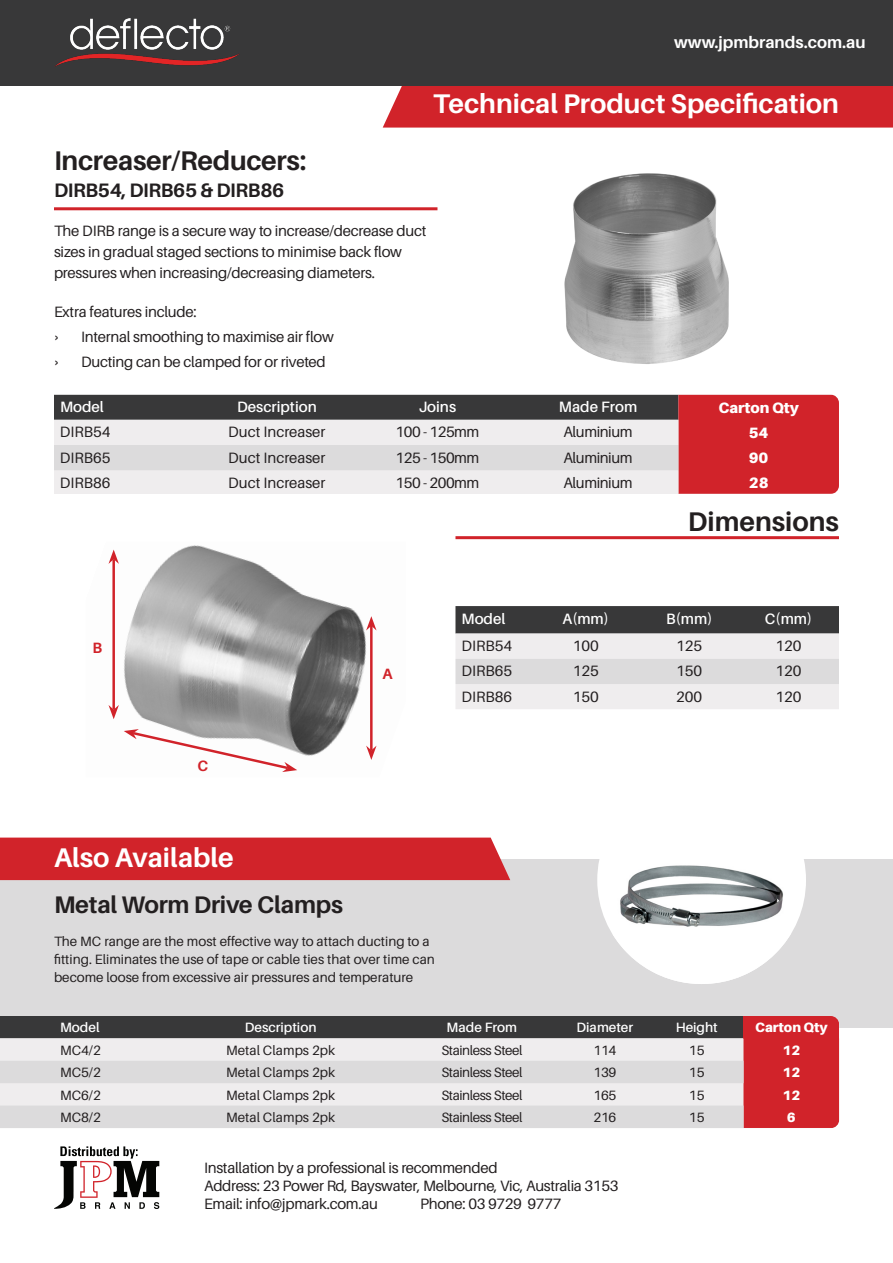
<style>
.page{position:relative;width:893px;height:1263px;background:#fff}
.page>*{position:absolute;margin:0;border:0;box-sizing:border-box;transform-origin:0 0}
.t1{font:700 27px "Aileron";color:#fff}
.t2{font:700 27px "Aileron";letter-spacing:-.01em;color:#231f20}
.t3{font:700 24px "Aileron";letter-spacing:-.01em;color:#231f20}
.t4{font:700 19.5px "Aileron";letter-spacing:-.02em;color:#231f20}
.t5{font:700 16.5px "Aileron";color:#fff}
.Bullet_Listing_norma{font:15px/18px "Aileron";letter-spacing:-.015em;color:#231f20}
.t6{font:600 15px "Aileron";color:#fff}
.t7{font:900 15px "Aileron";color:#fff}
.t8{font:700 15px "Aileron";color:#d1232a}
.t9{font:15px "Helvetica";color:#231f20}
.Bullet_Listing_norma-2{font:13.5px/18px "Aileron";color:#231f20}
.Bullet_Listing_norma-3{font:13.5px "Aileron";letter-spacing:-.03em;color:#231f20}
.t10{font:600 13.5px "Aileron";color:#fff}
.t11{font:900 13.5px "Aileron";color:#fff}
</style>
<div class="page">
<svg style="left:54px;top:1146px;width:105px;height:63px"></svg>
<div style="left:383px;top:85px;width:510px;height:43px;background:#d1232a"></div>
<div style="left:0;top:0;width:893px;height:85px;background:#383839"></div>
<img style="left:55px;top:19px;width:185px;height:47px">
<img style="left:564px;top:173px;width:165px;height:191px">
<hr style="left:54px;top:207px;width:383px;height:3px;background:#d1232a">
<hr style="left:455px;top:536px;width:384px;height:3px;background:#d1232a">
<svg style="left:455px;top:606px;width:384px;height:103px;background:#bab9ba"></svg>
<img style="left:113px;top:545px;width:264px;height:211px">
<hr style="left:112px;top:559px;width:3px;height:151px;background:#d1232a">
<svg style="left:108px;top:550px;width:11px;height:14px"></svg>
<svg style="left:108px;top:705px;width:11px;height:14px"></svg>
<hr style="left:370px;top:626px;width:3px;height:124px;background:#d1232a">
<svg style="left:366px;top:616px;width:11px;height:14px"></svg>
<svg style="left:366px;top:746px;width:11px;height:14px"></svg>
<svg style="left:124px;top:729px;width:173px;height:43px"></svg>
<div style="left:0;top:859px;width:893px;height:168px;background:#dcdbdc"></div>
<div style="left:0;top:837px;width:510px;height:43px;background:#d1232a"></div>
<div style="left:597px;top:776px;width:209px;height:208px;background:#fff;border-radius:50%"></div>
<img style="left:614px;top:865px;width:176px;height:119px">
<svg style="left:0;top:1016px;width:839px;height:112px;background:#a3787b"></svg>
<svg style="left:0;top:1061px;width:743px;height:67px;background:#e2e0e1"></svg>
<svg style="left:54px;top:395px;width:785px;height:99px;background:#c09c9e"></svg>
<p class="t5" style="left:674px;top:33px;width:193px">www.jpmbrands.com.au</p>
<h1 class="t1" style="left:433px;top:89px;width:407px">Technical Product Specification</h1>
<p class="t2" style="left:54px;top:145px;width:254px">Increaser/Reducers:</p>
<p class="t4" style="left:54px;top:179px;width:232px">DIRB54, DIRB65 &amp; DIRB86</p>
<p class="Bullet_Listing_norma" style="left:54px;top:221px;width:374px;line-height:21px">The DIRB range is a secure way to increase/decrease duct sizes in gradual staged sections to minimise back flow pressures when increasing/decreasing diameters.</p>
<p class="Bullet_Listing_norma" style="left:54px;top:303px;width:144px">Extra features include:</p>
<p class="t9" style="left:54px;top:328px;width:6px">›</p>
<p class="Bullet_Listing_norma" style="left:81px;top:328px;width:254px">Internal smoothing to maximise air flow</p>
<p class="t9" style="left:54px;top:353px;width:6px">›</p>
<p class="Bullet_Listing_norma" style="left:81px;top:353px;width:246px">Ducting can be clamped for or riveted</p>
<p class="t6" style="left:60px;top:399px;width:45px">Model</p>
<p class="t6" style="left:237px;top:399px;width:81px">Description</p>
<p class="t6" style="left:419px;top:399px;width:39px">Joins</p>
<p class="t6" style="left:559px;top:399px;width:80px">Made From</p>
<p class="t7" style="left:718px;top:399px;width:82px">Carton Qty</p>
<p class="Bullet_Listing_norma" style="left:60px;top:423px;width:52px">DIRB54</p>
<p class="Bullet_Listing_norma" style="left:228px;top:423px;width:99px">Duct Increaser</p>
<p class="Bullet_Listing_norma" style="left:395px;top:423px;width:85px">100 - 125mm</p>
<p class="Bullet_Listing_norma" style="left:563px;top:423px;width:71px">Aluminium</p>
<p class="t7" style="left:749px;top:424px;width:21px">54</p>
<p class="Bullet_Listing_norma" style="left:60px;top:448px;width:52px">DIRB65</p>
<p class="Bullet_Listing_norma" style="left:228px;top:448px;width:99px">Duct Increaser</p>
<p class="Bullet_Listing_norma" style="left:395px;top:448px;width:85px">125 - 150mm</p>
<p class="Bullet_Listing_norma" style="left:563px;top:448px;width:71px">Aluminium</p>
<p class="t7" style="left:749px;top:449px;width:21px">90</p>
<p class="Bullet_Listing_norma" style="left:60px;top:474px;width:52px">DIRB86</p>
<p class="Bullet_Listing_norma" style="left:228px;top:474px;width:99px">Duct Increaser</p>
<p class="Bullet_Listing_norma" style="left:395px;top:474px;width:85px">150 - 200mm</p>
<p class="Bullet_Listing_norma" style="left:563px;top:474px;width:71px">Aluminium</p>
<p class="t7" style="left:749px;top:474px;width:21px">28</p>
<p class="t8" style="left:93px;top:639px;width:11px">B</p>
<p class="t8" style="left:197px;top:758px;width:12px">C</p>
<p class="t8" style="left:383px;top:666px;width:12px">A</p>
<p class="t2" style="left:688px;top:507px;width:153px">Dimensions</p>
<p class="t6" style="left:461px;top:610px;width:45px">Model</p>
<p class="t6" style="left:562px;top:610px;width:48px">A(mm)</p>
<p class="t6" style="left:666px;top:610px;width:48px">B(mm)</p>
<p class="t6" style="left:765px;top:610px;width:49px">C(mm)</p>
<p class="Bullet_Listing_norma" style="left:461px;top:637px;width:52px">DIRB54</p>
<p class="Bullet_Listing_norma" style="left:573px;top:637px;width:28px">100</p>
<p class="Bullet_Listing_norma" style="left:676px;top:637px;width:28px">125</p>
<p class="Bullet_Listing_norma" style="left:775px;top:637px;width:28px">120</p>
<p class="Bullet_Listing_norma" style="left:461px;top:662px;width:52px">DIRB65</p>
<p class="Bullet_Listing_norma" style="left:573px;top:662px;width:28px">125</p>
<p class="Bullet_Listing_norma" style="left:676px;top:662px;width:28px">150</p>
<p class="Bullet_Listing_norma" style="left:775px;top:662px;width:28px">120</p>
<p class="Bullet_Listing_norma" style="left:461px;top:687px;width:52px">DIRB86</p>
<p class="Bullet_Listing_norma" style="left:573px;top:687px;width:28px">150</p>
<p class="Bullet_Listing_norma" style="left:676px;top:687px;width:28px">200</p>
<p class="Bullet_Listing_norma" style="left:775px;top:687px;width:28px">120</p>
<p class="t1" style="left:54px;top:843px;width:181px">Also Available</p>
<p class="t3" style="left:54px;top:891px;width:290px">Metal Worm Drive Clamps</p>
<p class="Bullet_Listing_norma-2" style="left:54px;top:932px;width:382px">The MC range are the most effective way to attach ducting to a fitting. Eliminates the use of tape or cable ties that over time can become loose from excessive air pressures and temperature</p>
<p class="t10" style="left:60px;top:1020px;width:41px">Model</p>
<p class="t10" style="left:245px;top:1020px;width:73px">Description</p>
<p class="t10" style="left:447px;top:1020px;width:72px">Made From</p>
<p class="t10" style="left:577px;top:1020px;width:58px">Diameter</p>
<p class="t10" style="left:676px;top:1020px;width:44px">Height</p>
<p class="t11" style="left:755px;top:1020px;width:74px">Carton Qty</p>
<p class="Bullet_Listing_norma-2" style="left:60px;top:1041px;width:42px">MC4/2</p>
<p class="Bullet_Listing_norma-2" style="left:226px;top:1041px;width:110px">Metal Clamps 2pk</p>
<p class="Bullet_Listing_norma-3" style="left:441px;top:1043px;width:83px">Stainless Steel</p>
<p class="Bullet_Listing_norma-2" style="left:594px;top:1041px;width:24px">114</p>
<p class="Bullet_Listing_norma-2" style="left:689px;top:1041px;width:17px">15</p>
<p class="t11" style="left:782px;top:1042px;width:19px">12</p>
<p class="Bullet_Listing_norma-2" style="left:60px;top:1064px;width:42px">MC5/2</p>
<p class="Bullet_Listing_norma-2" style="left:226px;top:1064px;width:110px">Metal Clamps 2pk</p>
<p class="Bullet_Listing_norma-3" style="left:441px;top:1065px;width:83px">Stainless Steel</p>
<p class="Bullet_Listing_norma-2" style="left:594px;top:1064px;width:24px">139</p>
<p class="Bullet_Listing_norma-2" style="left:689px;top:1064px;width:17px">15</p>
<p class="t11" style="left:782px;top:1064px;width:19px">12</p>
<p class="Bullet_Listing_norma-2" style="left:60px;top:1086px;width:42px">MC6/2</p>
<p class="Bullet_Listing_norma-2" style="left:226px;top:1086px;width:110px">Metal Clamps 2pk</p>
<p class="Bullet_Listing_norma-3" style="left:441px;top:1087px;width:83px">Stainless Steel</p>
<p class="Bullet_Listing_norma-2" style="left:594px;top:1086px;width:24px">165</p>
<p class="Bullet_Listing_norma-2" style="left:689px;top:1086px;width:17px">15</p>
<p class="t11" style="left:782px;top:1087px;width:19px">12</p>
<p class="Bullet_Listing_norma-2" style="left:60px;top:1108px;width:42px">MC8/2</p>
<p class="Bullet_Listing_norma-2" style="left:226px;top:1108px;width:110px">Metal Clamps 2pk</p>
<p class="Bullet_Listing_norma-3" style="left:441px;top:1110px;width:83px">Stainless Steel</p>
<p class="Bullet_Listing_norma-2" style="left:594px;top:1108px;width:24px">216</p>
<p class="Bullet_Listing_norma-2" style="left:689px;top:1108px;width:17px">15</p>
<p class="t11" style="left:787px;top:1109px;width:10px">6</p>
<p class="Bullet_Listing_norma" style="left:204px;top:1159px;width:416px">Installation by a professional is recommended<br>Address: 23 Power Rd, Bayswater, Melbourne, Vic, Australia 3153<br>Email: info@jpmark.com.au</p>
<p class="Bullet_Listing_norma" style="left:420px;top:1195px;width:143px">Phone: 03 9729 9777</p>
</div>
